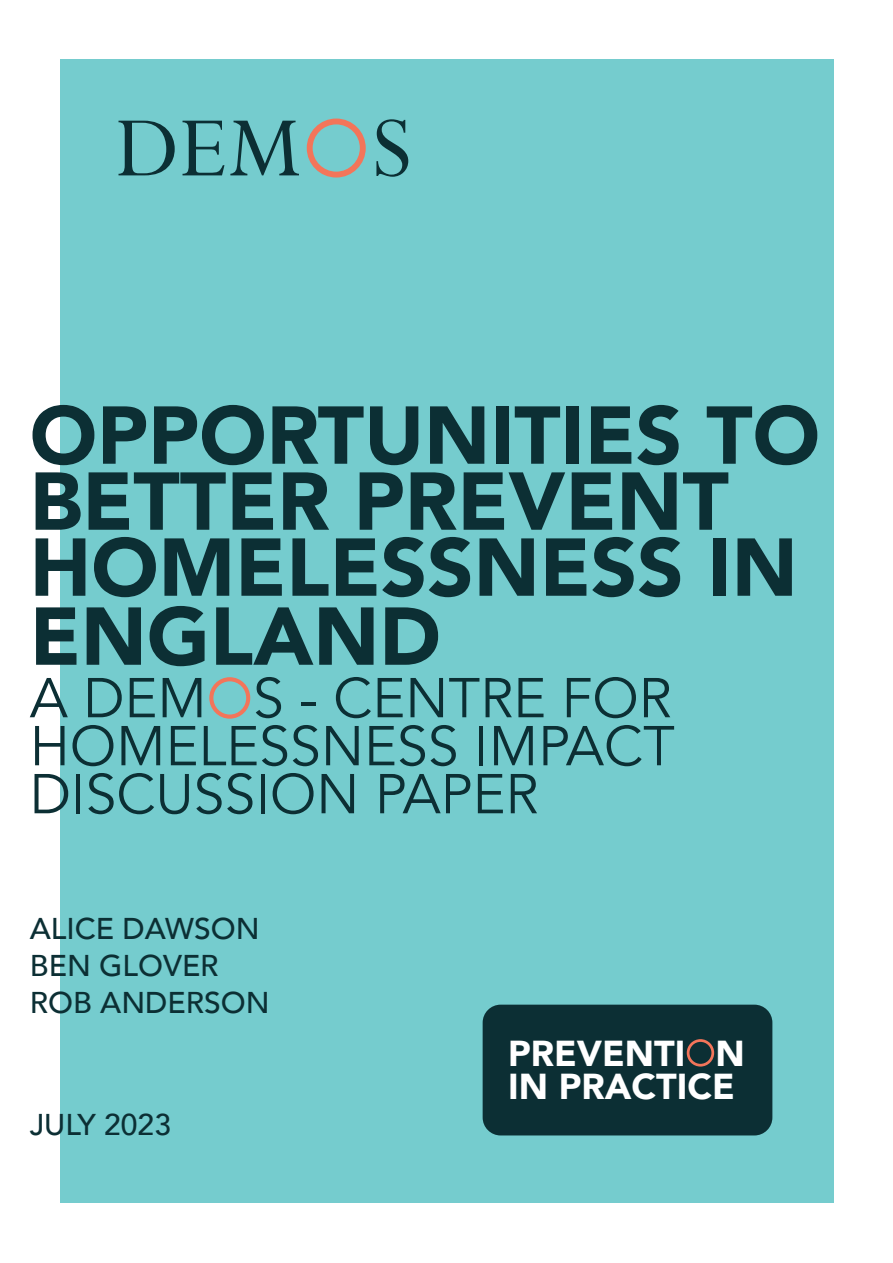
<style>
.page{position:relative;width:893px;height:1263px;background:#fff}
.page>*{position:absolute;margin:0;border:0;box-sizing:border-box;transform-origin:0 0}
.Front_Page_Title{font:900 81px/67.1px "Avenir";color:#0c2f34}
.Front_Page_Subtitle{font:55.5px/48px "Avenir";color:#0c2f34;text-align:justify}
.t1{font:900 36px "Avenir";color:#fff}
.Front_Page_Subtitle-2{font:500 30px "Avenir";color:#0c2f34}
</style>
<div class="page">
<div style="left:60px;top:60px;width:773px;height:1143px;background:#75ccce"></div>
<div style="left:483px;top:1005px;width:289px;height:130px;background:#0c2f34;border-radius:18px"></div>
<svg style="left:119px;top:121px;width:56px;height:54px"></svg>
<svg style="left:183px;top:121px;width:41px;height:54px"></svg>
<svg style="left:230px;top:121px;width:69px;height:54px"></svg>
<svg style="left:376px;top:119px;width:32px;height:58px"></svg>
<svg style="left:307px;top:119px;width:59px;height:59px"></svg>
<svg style="left:687px;top:1039px;width:27px;height:27px"></svg>
<svg style="left:209px;top:677px;width:41px;height:42px"></svg>
<p class="Front_Page_Title" style="left:30px;top:400px;width:792px">OPPORTUNITIES TO<br>BETTER PREVENT<br>HOMELESSNESS IN<br>ENGLAND</p>
<p class="Front_Page_Subtitle" style="left:30px;top:675px;width:647px">A DEM S - CENTRE FOR HOMELESSNESS IMPACT DISCUSSION PAPER</p>
<p class="Front_Page_Subtitle-2" style="left:30px;top:903px;width:231px">ALICE DAWSON</p>
<p class="Front_Page_Subtitle-2" style="left:30px;top:940px;width:190px">BEN GLOVER</p>
<p class="Front_Page_Subtitle-2" style="left:30px;top:977px;width:241px">ROB ANDERSON</p>
<p class="Front_Page_Subtitle-2" style="left:30px;top:1099px;width:143px">JULY 2023</p>
<h1 class="t1" style="left:508px;top:1023px;width:238px">PREVENTI N</h1>
<h1 class="t1" style="left:508px;top:1056px;width:228px">IN PRACTICE</h1>
</div>
